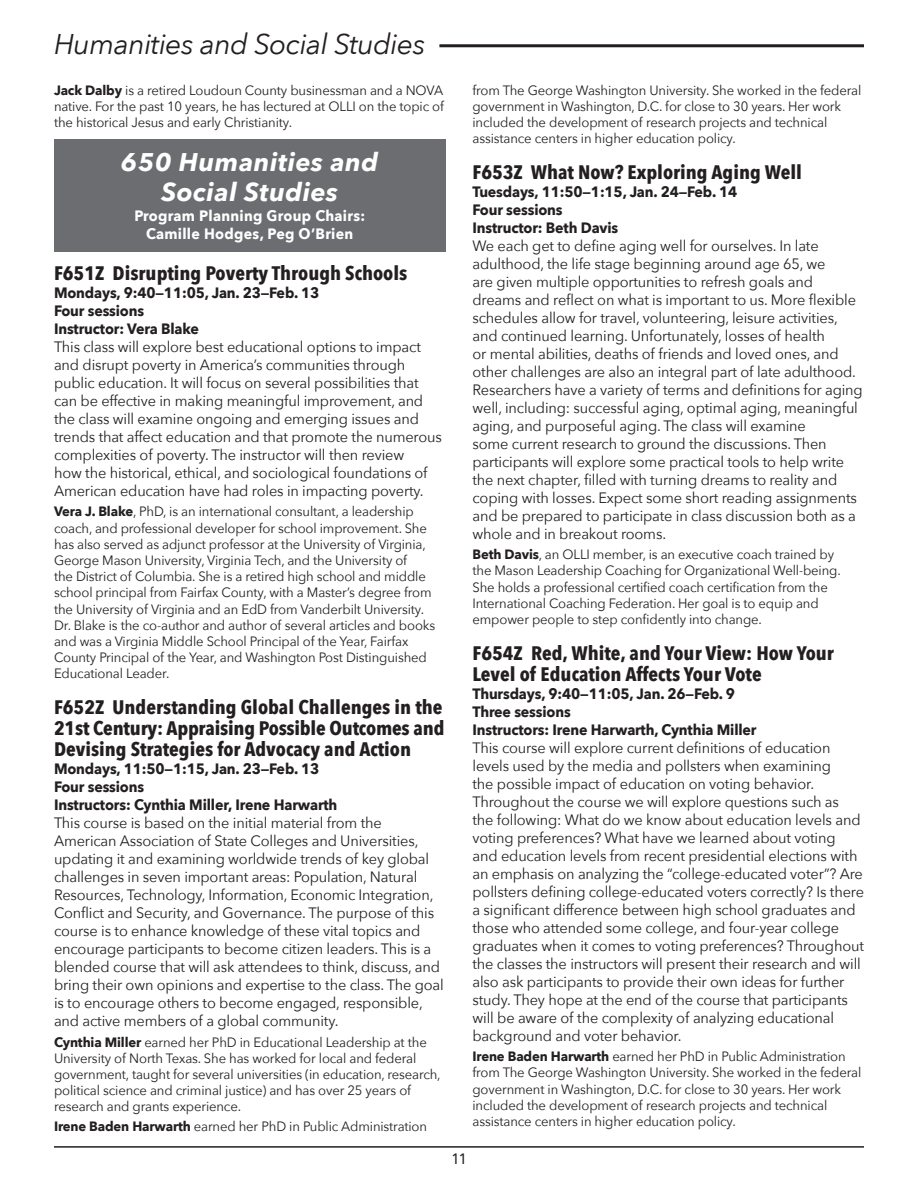
<style>
.page{position:relative;width:918px;height:1188px;background:#fff}
.page>*{position:absolute;margin:0;border:0;box-sizing:border-box;transform-origin:0 0}
.t1{font:italic 28.5px "Avenir Next";letter-spacing:-.02em;color:#231f20}
.t2{font:italic 700 25.5px/30.6px "Avenir Next";letter-spacing:.02em;color:#fff;text-align:center}
.t3{font:700 19.5px/21px "Avenir Next Condensed";color:#231f20;text-align:justify;scale:1.05 1}
.t4{font:15px/18px "Avenir Next";letter-spacing:-.01em;color:#231f20}
.t5{font:700 15px/18px "Avenir Next";letter-spacing:-.01em;color:#231f20;scale:.95 1}
.t6{font:700 15px/18px "Avenir Next";letter-spacing:.02em;color:#fff;text-align:center;scale:.95 1}
.t7{font:500 15px "Avenir Next Condensed";color:#231f20}
.t8{font:13.5px/16.2px "Avenir Next";letter-spacing:-.01em;color:#231f20}
.s1{font-weight:700}
</style>
<div class="page">
<hr style="left:54px;top:44px;width:810px;height:3px;background:#231f20">
<hr style="left:54px;top:1146px;width:810px;height:2px;background:#231f20">
<div style="left:27px;top:42px;width:412px;height:9px;background:#fff"></div>
<div style="left:54px;top:140px;width:392px;height:112px;background:#6c6d70"></div>
<h1 class="t1" style="left:54px;top:20px;width:373px">Humanities and Social Studies</h1>
<p class="t8" style="left:54px;top:81px;width:392px;text-align:justify"><span class="s1">Jack Dalby</span> is a retired Loudoun County businessman and a NOVA native. For the past 10 years, he has lectured at OLLI on the topic of the historical Jesus and early Christianity.</p>
<h2 class="t2" style="left:121px;top:146px;width:258px">650 Humanities and<br>Social Studies</h2>
<p class="t6" style="left:134px;top:206px;width:244px">Program Planning Group Chairs:<br>Camille Hodges, Peg O’Brien</p>
<h3 class="t3" style="left:54px;top:262px;width:338px">F651Z Disrupting Poverty Through Schools</h3>
<p class="t5" style="left:54px;top:283px;width:281px">Mondays, 9:40—11:05, Jan. 23—Feb. 13<br>Four sessions<br>Instructor: Vera Blake</p>
<p class="t4" style="left:54px;top:337px;width:389px">This class will explore best educational options to impact and disrupt poverty in America’s communities through public education. It will focus on several possibilities that can be effective in making meaningful improvement, and the class will examine ongoing and emerging issues and trends that affect education and that promote the numerous complexities of poverty. The instructor will then review<br>how the historical, ethical, and sociological foundations of American education have had roles in impacting poverty.</p>
<p class="t8" style="left:54px;top:503px;width:383px"><span class="s1">Vera J. Blake</span>, PhD, is an international consultant, a leadership coach, and professional developer for school improvement. She has also served as adjunct professor at the University of Virginia, George Mason University, Virginia Tech, and the University of<br>the District of Columbia. She is a retired high school and middle school principal from Fairfax County, with a Master’s degree from the University of Virginia and an EdD from Vanderbilt University.<br>Dr. Blake is the co-author and author of several articles and books and was a Virginia Middle School Principal of the Year, Fairfax County Principal of the Year, and Washington Post Distinguished Educational Leader.</p>
<h3 class="t3" style="left:54px;top:697px;width:373px">F652Z Understanding Global Challenges in the 21st Century: Appraising Possible Outcomes and Devising Strategies for Advocacy and Action</h3>
<p class="t5" style="left:54px;top:760px;width:300px">Mondays, 11:50—1:15, Jan. 23—Feb. 13<br>Four sessions<br>Instructors: Cynthia Miller, Irene Harwarth</p>
<p class="t4" style="left:54px;top:813px;width:391px">This course is based on the initial material from the American Association of State Colleges and Universities, updating it and examining worldwide trends of key global challenges in seven important areas: Population, Natural Resources, Technology, Information, Economic Integration, Conflict and Security, and Governance. The purpose of this course is to enhance knowledge of these vital topics and encourage participants to become citizen leaders. This is a blended course that will ask attendees to think, discuss, and bring their own opinions and expertise to the class. The goal is to encourage others to become engaged, responsible, and active members of a global community.</p>
<p class="t8" style="left:54px;top:1033px;width:388px"><span class="s1">Cynthia Miller</span> earned her PhD in Educational Leadership at the University of North Texas. She has worked for local and federal government, taught for several universities (in education, research, political science and criminal justice) and has over 25 years of research and grants experience.</p>
<p class="t8" style="left:54px;top:1117px;width:375px"><span class="s1">Irene Baden Harwarth</span> earned her PhD in Public Administration</p>
<p class="t8" style="left:473px;top:81px;width:390px">from The George Washington University. She worked in the federal government in Washington, D.C. for close to 30 years. Her work included the development of research projects and technical assistance centers in higher education policy.</p>
<h3 class="t3" style="left:472px;top:161px;width:315px">F653Z What Now? Exploring Aging Well</h3>
<p class="t5" style="left:472px;top:182px;width:280px">Tuesdays, 11:50—1:15, Jan. 24—Feb. 14<br>Four sessions<br>Instructor: Beth Davis</p>
<p class="t4" style="left:472px;top:236px;width:392px">We each get to define aging well for ourselves. In late adulthood, the life stage beginning around age 65, we<br>are given multiple opportunities to refresh goals and dreams and reflect on what is important to us. More flexible schedules allow for travel, volunteering, leisure activities, and continued learning. Unfortunately, losses of health<br>or mental abilities, deaths of friends and loved ones, and other challenges are also an integral part of late adulthood.<br>Researchers have a variety of terms and definitions for aging well, including: successful aging, optimal aging, meaningful aging, and purposeful aging. The class will examine<br>some current research to ground the discussions. Then participants will explore some practical tools to help write the next chapter, filled with turning dreams to reality and coping with losses. Expect some short reading assignments and be prepared to participate in class discussion both as a whole and in breakout rooms.</p>
<p class="t8" style="left:472px;top:546px;width:370px"><span class="s1">Beth Davis</span>, an OLLI member, is an executive coach trained by the Mason Leadership Coaching for Organizational Well-being.<br>She holds a professional certified coach certification from the International Coaching Federation. Her goal is to equip and empower people to step confidently into change.</p>
<h3 class="t3" style="left:472px;top:642px;width:346px">F654Z Red, White, and Your View: How Your<br>Level of Education Affects Your Vote</h3>
<p class="t5" style="left:472px;top:684px;width:301px">Thursdays, 9:40—11:05, Jan. 26—Feb. 9<br>Three sessions<br>Instructors: Irene Harwarth, Cynthia Miller</p>
<p class="t4" style="left:472px;top:738px;width:393px">This course will explore current definitions of education levels used by the media and pollsters when examining<br>the possible impact of education on voting behavior.<br>Throughout the course we will explore questions such as<br>the following: What do we know about education levels and voting preferences? What have we learned about voting and education levels from recent presidential elections with an emphasis on analyzing the “college-educated voter”? Are pollsters defining college-educated voters correctly? Is there a significant difference between high school graduates and those who attended some college, and four-year college graduates when it comes to voting preferences? Throughout the classes the instructors will present their research and will also ask participants to provide their own ideas for further study. They hope at the end of the course that participants will be aware of the complexity of analyzing educational background and voter behavior.</p>
<p class="t8" style="left:472px;top:1048px;width:390px"><span class="s1">Irene Baden Harwarth</span> earned her PhD in Public Administration from The George Washington University. She worked in the federal government in Washington, D.C. for close to 30 years. Her work included the development of research projects and technical assistance centers in higher education policy.</p>
<p class="t7" style="left:452px;top:1150px;width:16px">11</p>
</div>
